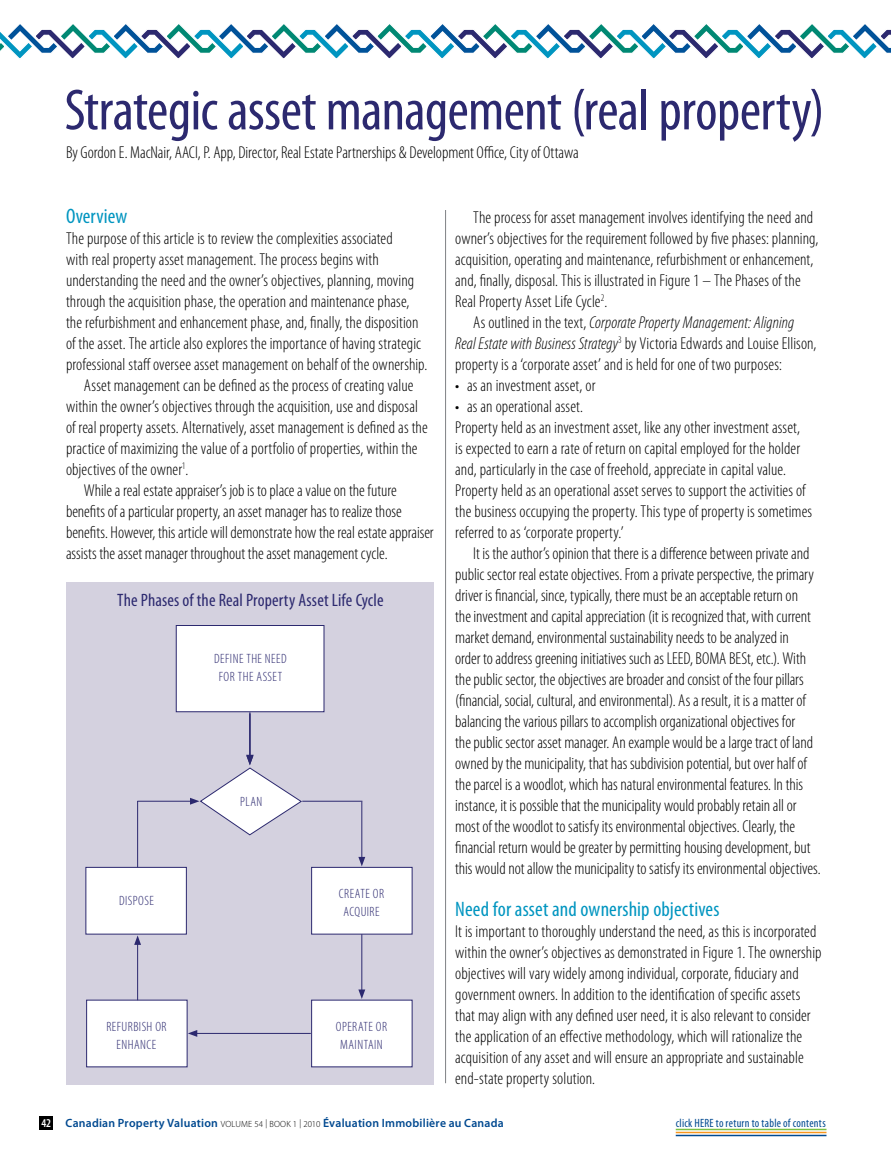
<style>
.page{position:relative;width:891px;height:1161px;background:#fff}
.page>*{position:absolute;margin:0;border:0;box-sizing:border-box;transform-origin:0 0}
.t1{font:condensed 58.5px "Myriad Pro";letter-spacing:-.01em;color:#2c296f}
.t2{font:condensed 21px "Myriad Pro";letter-spacing:.005em;color:#0095c0}
.t3{font:condensed 18px "Myriad Pro";letter-spacing:.01em;color:#2c296f}
.t4{font:300 condensed 17.25px/21px "Myriad Pro";color:#000}
.t5{font:300 condensed 13.5px/18px "Myriad Pro";letter-spacing:.035em;color:#2c296f;text-align:center}
.t6{font:600 12px "Myriad Pro";letter-spacing:.02em;color:#004990}
.t7{font:condensed 12px "Myriad Pro";letter-spacing:.02em;color:#004990}
.s1{font-style:italic}
.s2{font-stretch:condensed;color:#fff}
.s3{font-weight:300;font-size:9px;color:#000}
</style>
<div class="page">
<div style="left:40px;top:1116px;width:13px;height:13px;background:#000"></div>
<div style="left:66px;top:582px;width:368px;height:502px;background:#d4d1df"></div>
<hr style="left:445px;top:210px;width:1px;height:873px;background:#808285">
<svg style="left:0;top:24px;width:891px;height:35px"></svg>
<div style="left:176px;top:625px;width:148px;height:87px;background:#fff;border:1px solid #2c296f"></div>
<div style="left:311px;top:867px;width:101px;height:67px;background:#fff;border:1px solid #2c296f"></div>
<div style="left:86px;top:867px;width:101px;height:67px;background:#fff;border:1px solid #2c296f"></div>
<div style="left:311px;top:1000px;width:101px;height:67px;background:#fff"></div>
<div style="left:86px;top:1000px;width:102px;height:67px;background:#fff"></div>
<hr style="left:249px;top:713px;width:2px;height:44px;background:#2c296f">
<hr style="left:361px;top:934px;width:1px;height:58px;background:#2c296f">
<svg style="left:358px;top:990px;width:7px;height:9px"></svg>
<hr style="left:250px;top:712px;width:1px;height:46px;background:#2c296f">
<hr style="left:361px;top:802px;width:1px;height:57px;background:#2c296f">
<svg style="left:358px;top:857px;width:7px;height:9px"></svg>
<hr style="left:137px;top:942px;width:1px;height:58px;background:#2c296f">
<svg style="left:134px;top:935px;width:7px;height:10px"></svg>
<hr style="left:195px;top:1033px;width:116px;height:1px;background:#2c296f">
<svg style="left:188px;top:1030px;width:9px;height:7px"></svg>
<hr style="left:137px;top:801px;width:55px;height:1px;background:#2c296f">
<svg style="left:190px;top:755px;width:112px;height:81px"></svg>
<hr style="left:302px;top:801px;width:60px;height:1px;background:#2c296f">
<hr style="left:137px;top:801px;width:1px;height:66px;background:#2c296f">
<hr style="left:676px;top:1132px;width:150px;height:1px;background:#f8971d">
<hr style="left:676px;top:1135px;width:150px;height:1px;background:#004990">
<hr style="left:676px;top:1129px;width:150px;height:1px;background:#7ac143">
<h1 class="t1" style="left:64px;top:75px;width:761px">Strategic asset management (real property)</h1>
<p class="t4" style="left:66px;top:142px;width:514px">By Gordon E. MacNair, AACI, P. App, Director, Real Estate Partnerships &amp; Development Office, City of Ottawa</p>
<p class="t2" style="left:66px;top:204px;width:63px">Overview</p>
<p class="t4" style="left:66px;top:228px;width:328px">The purpose of this article is to review the complexities associated</p>
<p class="t4" style="left:66px;top:249px;width:314px">with real property asset management. The process begins with</p>
<p class="t4" style="left:66px;top:270px;width:350px">understanding the need and the owner’s objectives, planning, moving</p>
<p class="t4" style="left:66px;top:291px;width:345px">through the acquisition phase, the operation and maintenance phase,</p>
<p class="t4" style="left:66px;top:312px;width:354px">the refurbishment and enhancement phase, and, finally, the disposition</p>
<p class="t4" style="left:66px;top:333px;width:357px">of the asset. The article also explores the importance of having strategic</p>
<p class="t4" style="left:66px;top:354px;width:363px">professional staff oversee asset management on behalf of the ownership.</p>
<p class="t4" style="left:84px;top:375px;width:331px">Asset management can be defined as the process of creating value</p>
<p class="t4" style="left:66px;top:396px;width:354px">within the owner’s objectives through the acquisition, use and disposal</p>
<p class="t4" style="left:66px;top:417px;width:363px">of real property assets. Alternatively, asset management is defined as the</p>
<p class="t4" style="left:66px;top:438px;width:353px">practice of maximizing the value of a portfolio of properties, within the</p>
<p class="t4" style="left:66px;top:459px;width:124px">objectives of the owner<sup>1</sup>.</p>
<p class="t4" style="left:84px;top:480px;width:314px">While a real estate appraiser’s job is to place a value on the future</p>
<p class="t4" style="left:66px;top:501px;width:337px">benefits of a particular property, an asset manager has to realize those</p>
<p class="t4" style="left:66px;top:522px;width:369px">benefits. However, this article will demonstrate how the real estate appraiser</p>
<p class="t4" style="left:66px;top:543px;width:323px">assists the asset manager throughout the asset management cycle.</p>
<p class="t3" style="left:117px;top:589px;width:268px">The Phases of the Real Property Asset Life Cycle</p>
<p class="t5" style="left:214px;top:650px;width:74px">DEFINE THE NEED<br>FOR THE ASSET</p>
<p class="t5" style="left:119px;top:891px;width:36px">DISPOSE</p>
<p class="t5" style="left:106px;top:1017px;width:62px">REFURBISH OR<br>ENHANCE</p>
<p class="t5" style="left:240px;top:792px;width:7px">plan</p>
<p class="t5" style="left:339px;top:885px;width:7px">create</p>
<p class="t5" style="left:373px;top:885px;width:7px">or</p>
<p class="t5" style="left:343px;top:903px;width:7px">acquire</p>
<p class="t5" style="left:336px;top:1017px;width:53px">OPERATE OR<br>MAINTAIN</p>
<p class="t4" style="left:455px;top:207px;width:365px;text-indent:18px">The process for asset management involves identifying the need and owner’s objectives for the requirement followed by five phases: planning, acquisition, operating and maintenance, refurbishment or enhancement, and, finally, disposal. This is illustrated in Figure 1 – The Phases of the Real Property Asset Life Cycle<sup>2</sup>.</p>
<p class="t4" style="left:455px;top:312px;width:363px;text-indent:18px">As outlined in the text, <span class="s1">Corporate Property Management: Aligning<br>Real Estate with Business Strategy</span><sup>3</sup> by Victoria Edwards and Louise Ellison, property is a ‘corporate asset’ and is held for one of two purposes:</p>
<p class="t4" style="left:455px;top:375px;width:142px">• as an investment asset, or</p>
<p class="t4" style="left:455px;top:396px;width:359px">• as an operational asset.<br>Property held as an investment asset, like any other investment asset,<br>is expected to earn a rate of return on capital employed for the holder and, particularly in the case of freehold, appreciate in capital value.<br>Property held as an operational asset serves to support the activities of the business occupying the property. This type of property is sometimes referred to as ‘corporate property.’</p>
<p class="t4" style="left:455px;top:543px;width:367px;text-indent:18px">It is the author’s opinion that there is a difference between private and public sector real estate objectives. From a private perspective, the primary driver is financial, since, typically, there must be an acceptable return on<br>the investment and capital appreciation (it is recognized that, with current market demand, environmental sustainability needs to be analyzed in<br>order to address greening initiatives such as LEED, BOMA BESt, etc.). With the public sector, the objectives are broader and consist of the four pillars (financial, social, cultural, and environmental). As a result, it is a matter of balancing the various pillars to accomplish organizational objectives for<br>the public sector asset manager. An example would be a large tract of land owned by the municipality, that has subdivision potential, but over half of the parcel is a woodlot, which has natural environmental features. In this instance, it is possible that the municipality would probably retain all or most of the woodlot to satisfy its environmental objectives. Clearly, the financial return would be greater by permitting housing development, but this would not allow the municipality to satisfy its environmental objectives.</p>
<p class="t2" style="left:455px;top:896px;width:266px">Need for asset and ownership objectives</p>
<p class="t4" style="left:455px;top:921px;width:368px">It is important to thoroughly understand the need, as this is incorporated within the owner’s objectives as demonstrated in Figure 1. The ownership objectives will vary widely among individual, corporate, fiduciary and government owners. In addition to the identification of specific assets that may align with any defined user need, it is also relevant to consider the application of an effective methodology, which will rationalize the acquisition of any asset and will ensure an appropriate and sustainable end-state property solution.</p>
<p class="t6" style="left:41px;top:1115px;width:464px"><span class="s2">42</span> Canadian Property Valuation <span class="s3">VOLUME 54 | BOOK 1 | 2010</span> Évaluation Immobilière au Canada</p>
<p class="t7" style="left:676px;top:1115px;width:152px">click here to return to table of contents</p>
</div>
